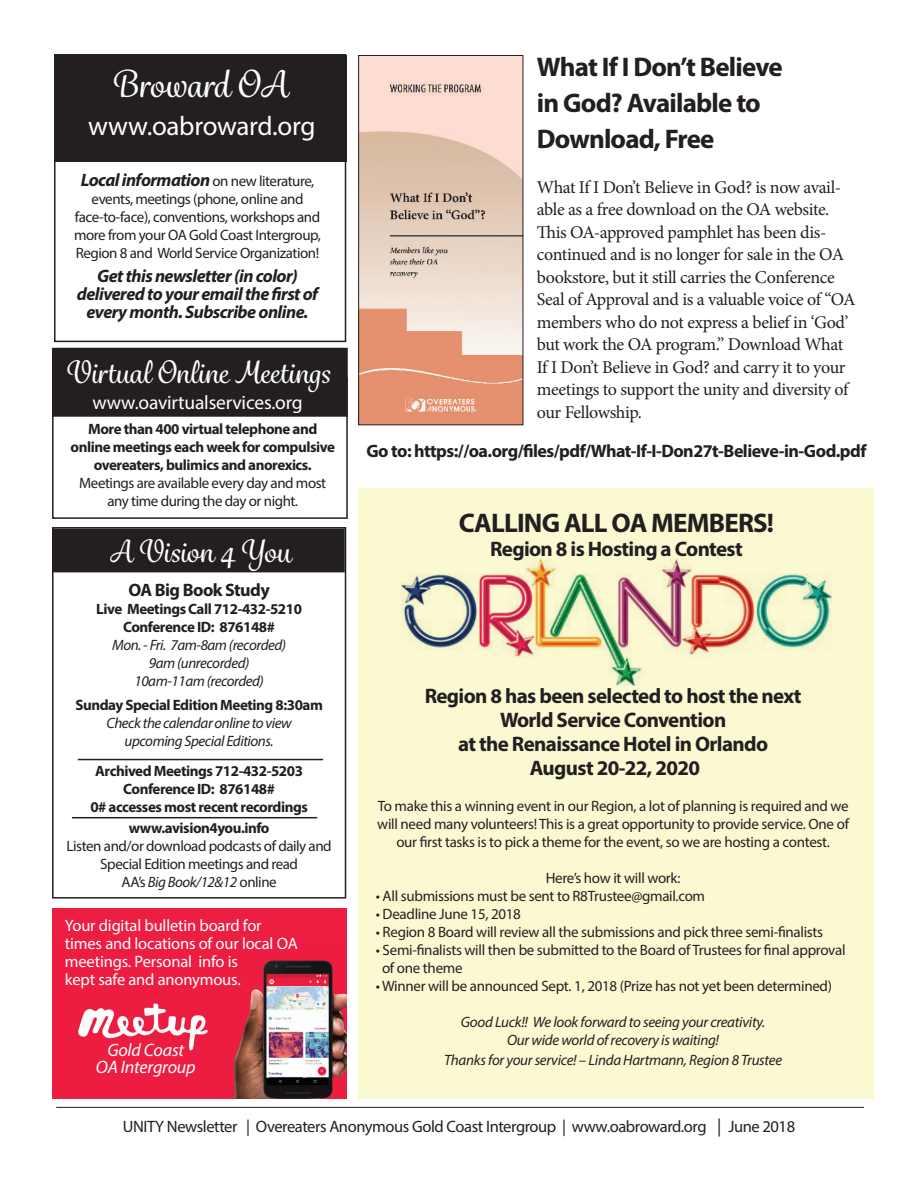
<style>
.page{position:relative;width:918px;height:1188px;background:#fff}
.page>*{position:absolute;margin:0;border:0;box-sizing:border-box;transform-origin:0 0}
.t1{font:500 36px "Grafolita Script";color:#fff}
.t2{font:500 30px "Grafolita Script";color:#fff}
.t3{font:700 27px/36px "Myriad Pro";letter-spacing:-.03em;color:#231f20}
.t4{font:27px "Myriad Pro";letter-spacing:-.01em;color:#fff}
.t5{font:700 21px/24px "Myriad Pro";letter-spacing:-.03em;color:#231f20;text-align:center}
.t6{font:19.5px "Myriad Pro";letter-spacing:-.01em;color:#fff}
.t7{font:18px/22.5px "Minion Pro";letter-spacing:-.025em;color:#231f20}
.t8{font:italic 700 18px/18px "Myriad Pro";letter-spacing:-.03em;color:#231f20;text-align:center}
.t9{font:700 18px "Myriad Pro";letter-spacing:-.03em;color:#231f20}
.t10{font:italic 18px/16.5px "Myriad Pro";letter-spacing:-.01em;color:#fff;text-align:center}
.t11{font:16.5px/18px "Myriad Pro";letter-spacing:-.01em;color:#fff}
.t12{font:16.5px "Myriad Pro";letter-spacing:-.025em;color:#231f20}
.t13{font:15px/18px "Myriad Pro";letter-spacing:-.02em;color:#231f20;text-align:center}
.t14{font:700 15px/18px "Myriad Pro";letter-spacing:-.03em;color:#231f20;text-align:center}
.t15{font:italic 15px/18px "Myriad Pro";letter-spacing:-.03em;color:#231f20;text-align:center}
.s1{font-weight:400;font-style:normal;font-size:15px}
.s2{font-style:italic}
.s3{font-size:18px}
</style>
<div class="page">
<div style="left:55px;top:56px;width:291px;height:106px;background:#231f20"></div>
<hr style="left:56px;top:1107px;width:808px;height:1px;background:#231f20">
<div style="left:54px;top:54px;width:292px;height:288px;border:2px solid #231f20"></div>
<div style="left:53px;top:529px;width:291px;height:43px;background:#231f20"></div>
<div style="left:52px;top:527px;width:294px;height:372px;border:2px solid #231f20"></div>
<div style="left:53px;top:349px;width:294px;height:67px;background:#231f20"></div>
<div style="left:52px;top:348px;width:296px;height:69px;border:2px solid #231f20"></div>
<div style="left:52px;top:377px;width:296px;height:142px;border:2px solid #231f20"></div>
<div style="left:52px;top:908px;width:294px;height:191px;background:#ec1e42"></div>
<img style="left:78px;top:960px;width:268px;height:139px">
<div style="left:359px;top:488px;width:515px;height:611px;background:#fbf9d2"></div>
<hr style="left:78px;top:759px;width:245px;height:1px;background:#231f20">
<hr style="left:72px;top:817px;width:245px;height:1px;background:#231f20">
<img style="left:402px;top:558px;width:430px;height:128px">
<img style="left:360px;top:57px;width:161px;height:366px">
<div style="left:358px;top:55px;width:165px;height:370px;border:1px solid #231f20"></div>
<h1 class="t1" style="left:111px;top:61px;width:178px">Broward OA</h1>
<h3 class="t4" style="left:88px;top:109px;width:229px">www.oabroward.org</h3>
<p class="t8" style="left:81px;top:171px;width:235px">Local information <span class="s1">on new literature,</span></p>
<p class="t13" style="left:74px;top:190px;width:248px">events, meetings (phone, online and face-to-face), conventions, workshops and more from your OA Gold Coast Intergroup, Region 8 and World Service Organization!</p>
<p class="t8" style="left:77px;top:267px;width:243px">Get this newsletter (in color) delivered to your email the first of every month. Subscribe online.</p>
<h2 class="t2" style="left:65px;top:353px;width:267px">Virtual Online Meetings</h2>
<h3 class="t6" style="left:93px;top:390px;width:212px">www.oavirtualservices.org</h3>
<p class="t14" style="left:71px;top:419px;width:266px">More than 400 virtual telephone and online meetings each week for compulsive overeaters, bulimics and anorexics.</p>
<p class="t13" style="left:79px;top:473px;width:248px">Meetings are available every day and most any time during the day or night.</p>
<h2 class="t2" style="left:110px;top:532px;width:183px">A Vision 4 You</h2>
<p class="t9" style="left:128px;top:578px;width:143px">OA Big Book Study</p>
<p class="t14" style="left:96px;top:599px;width:207px">Live Meetings Call 712-432-5210<br>Conference ID: 876148#</p>
<p class="t15" style="left:112px;top:635px;width:176px">Mon. - Fri. 7am-8am (recorded)<br>9am (unrecorded)<br>10am-11am (recorded)</p>
<p class="t14" style="left:75px;top:695px;width:249px">Sunday Special Edition Meeting 8:30am</p>
<p class="t15" style="left:106px;top:713px;width:187px">Check the calendar online to view upcoming Special Editions.</p>
<p class="t14" style="left:90px;top:761px;width:219px">Archived Meetings 712-432-5203<br>Conference ID: 876148#<br>0# accesses most recent recordings</p>
<p class="t14" style="left:129px;top:818px;width:142px">www.avision4you.info</p>
<p class="t13" style="left:67px;top:836px;width:267px">Listen and/or download podcasts of daily and<br>Special Edition meetings and read<br>AA’s <span class="s2">Big Book/12&amp;12</span> online</p>
<p class="t11" style="left:65px;top:916px;width:234px">Your digital bulletin board for times and locations of our local OA meetings. Personal info is<br>kept safe and anonymous.</p>
<p class="t10" style="left:96px;top:1042px;width:101px">Gold Coast<br>OA Intergroup</p>
<h3 class="t3" style="left:537px;top:48px;width:247px">What If I Don’t Believe in God? Available to<br>Download, Free</h3>
<p class="t7" style="left:537px;top:176px;width:320px">What If I Don’t Believe in God? is now avail&shy;able as a free download on the OA website.<br>This OA-approved pamphlet has been dis&shy;continued and is no longer for sale in the OA bookstore, but it still carries the Conference Seal of Approval and is a valuable voice of “OA members who do not express a belief in ‘God’ but work the OA program.” Download What If I Don’t Believe in God? and carry it to your meetings to support the unity and diversity of our Fellowship.</p>
<p class="t9" style="left:366px;top:439px;width:502px">Go to: https://oa.org/files/pdf/What-If-I-Don27t-Believe-in-God.pdf</p>
<h3 class="t3" style="left:459px;top:504px;width:317px">CALLING ALL OA MEMBERS!</h3>
<h3 class="t5" style="left:490px;top:537px;width:254px">Region 8 is Hosting a Contest</h3>
<h3 class="t5" style="left:425px;top:683px;width:378px">Region 8 has been selected to host the next<br>World Service Convention<br>at the Renaissance Hotel in Orlando<br>August 20-22, 2020</h3>
<p class="t13" style="left:377px;top:797px;width:473px">To make this a winning event in our Region, a lot of planning is required and we will need many volunteers! This is a great opportunity to provide service. One of our first tasks is to pick a theme for the event, so we are hosting a contest.</p>
<p class="t13" style="left:546px;top:869px;width:136px">Here’s how it will work:</p>
<p class="t13" style="left:376px;top:887px;width:331px">• All submissions must be sent to R8Trustee@gmail.com</p>
<p class="t13" style="left:376px;top:905px;width:147px">• Deadline June 15, 2018</p>
<p class="t13" style="left:376px;top:923px;width:449px">• Region 8 Board will review all the submissions and pick three semi-finalists</p>
<p class="t13" style="left:382px;top:941px;width:465px;text-align:left;text-indent:-6px">• Semi-finalists will then be submitted to the Board of Trustees for final approval of one theme</p>
<p class="t13" style="left:376px;top:977px;width:458px">• Winner will be announced Sept. 1, 2018 (Prize has not yet been determined)</p>
<p class="t15" style="left:461px;top:1013px;width:306px">Good Luck!! We look forward to seeing your creativity.<br>Our wide world of recovery is waiting!</p>
<p class="t15" style="left:444px;top:1050px;width:340px">Thanks for your service! – Linda Hartmann, Region 8 Trustee</p>
<p class="t12" style="left:123px;top:1117px;width:674px">UNITY Newsletter | Overeaters Anonymous Gold Coast Intergroup | www.oabroward.org <span class="s3">|</span> June 2018</p>
</div>
